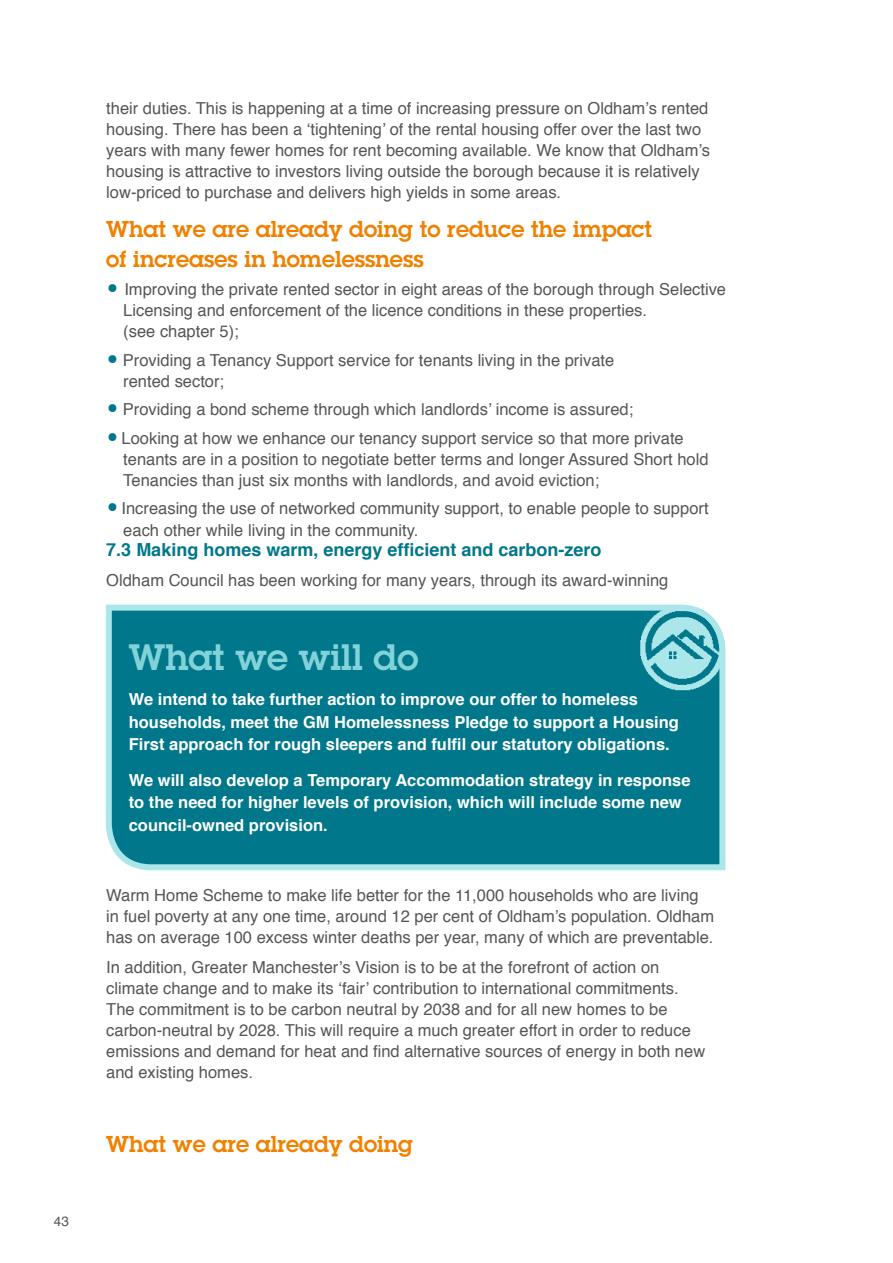
<style>
.page{position:relative;width:893px;height:1263px;background:#fff}
.page>*{position:absolute;margin:0;border:0;box-sizing:border-box;transform-origin:0 0}
.t1{font:600 36px "Lubalin Graph Std";color:#82d3d9}
.t2{font:600 22.5px/30px "Lubalin Graph Std";color:#f08100}
.t3{font:700 18px "Helvetica";color:#00778a}
.t4{font:16.5px/21px "Helvetica";color:#545656}
.t5{font:700 16.5px/22.5px "Helvetica";color:#fff}
.t6{font:13.5px "Helvetica";color:#545656}
.s1{font-weight:700;font-size:36px;color:#00778a}
</style>
<div class="page">
<svg style="left:105px;top:604px;width:621px;height:267px;background:#0d7f91"></svg>
<img style="left:638px;top:604px;width:88px;height:89px">
<p class="t6" style="left:54px;top:1211px;width:17px">43</p>
<p class="t4" style="left:106px;top:99px;width:605px">their duties. This is happening at a time of increasing pressure on Oldham’s rented housing. There has been a ‘tightening’ of the rental housing offer over the last two years with many fewer homes for rent becoming available. We know that Oldham’s housing is attractive to investors living outside the borough because it is relatively low-priced to purchase and delivers high yields in some areas.</p>
<h2 class="t2" style="left:106px;top:214px;width:547px">What we are already doing to reduce the impact of increases in homelessness</h2>
<p class="t4" style="left:123px;top:280px;width:604px;text-indent:-17px"><span class="s1">•</span> Improving the private rented sector in eight areas of the borough through Selective<br>Licensing and enforcement of the licence conditions in these properties.<br>(see chapter 5);</p>
<p class="t4" style="left:123px;top:350px;width:492px;text-indent:-17px"><span class="s1">•</span> Providing a Tenancy Support service for tenants living in the private rented sector;</p>
<p class="t4" style="left:106px;top:400px;width:528px"><span class="s1">•</span> Providing a bond scheme through which landlords’ income is assured;</p>
<p class="t4" style="left:123px;top:428px;width:587px;text-indent:-17px"><span class="s1">•</span> Looking at how we enhance our tenancy support service so that more private tenants are in a position to negotiate better terms and longer Assured Short hold<br>Tenancies than just six months with landlords, and avoid eviction;</p>
<p class="t4" style="left:123px;top:499px;width:587px;text-indent:-17px"><span class="s1">•</span> Increasing the use of networked community support, to enable people to support each other while living in the community.</p>
<p class="t3" style="left:106px;top:536px;width:497px">7.3 Making homes warm, energy efficient and carbon-zero</p>
<p class="t4" style="left:106px;top:570px;width:564px">Oldham Council has been working for many years, through its award-winning</p>
<h1 class="t1" style="left:129px;top:633px;width:291px">What we will do</h1>
<p class="t5" style="left:129px;top:688px;width:552px">We intend to take further action to improve our offer to homeless households, meet the GM Homelessness Pledge to support a Housing<br>First approach for rough sleepers and fulfil our statutory obligations.</p>
<p class="t5" style="left:129px;top:769px;width:563px">We will also develop a Temporary Accommodation strategy in response to the need for higher levels of provision, which will include some new council-owned provision.</p>
<p class="t4" style="left:106px;top:885px;width:609px">Warm Home Scheme to make life better for the 11,000 households who are living in fuel poverty at any one time, around 12 per cent of Oldham’s population. Oldham has on average 100 excess winter deaths per year, many of which are preventable.</p>
<p class="t4" style="left:106px;top:957px;width:600px">In addition, Greater Manchester’s Vision is to be at the forefront of action on climate change and to make its ‘fair’ contribution to international commitments.<br>The commitment is to be carbon neutral by 2038 and for all new homes to be carbon-neutral by 2028. This will require a much greater effort in order to reduce emissions and demand for heat and find alternative sources of energy in both new and existing homes.</p>
<h2 class="t2" style="left:106px;top:1129px;width:308px">What we are already doing</h2>
</div>
